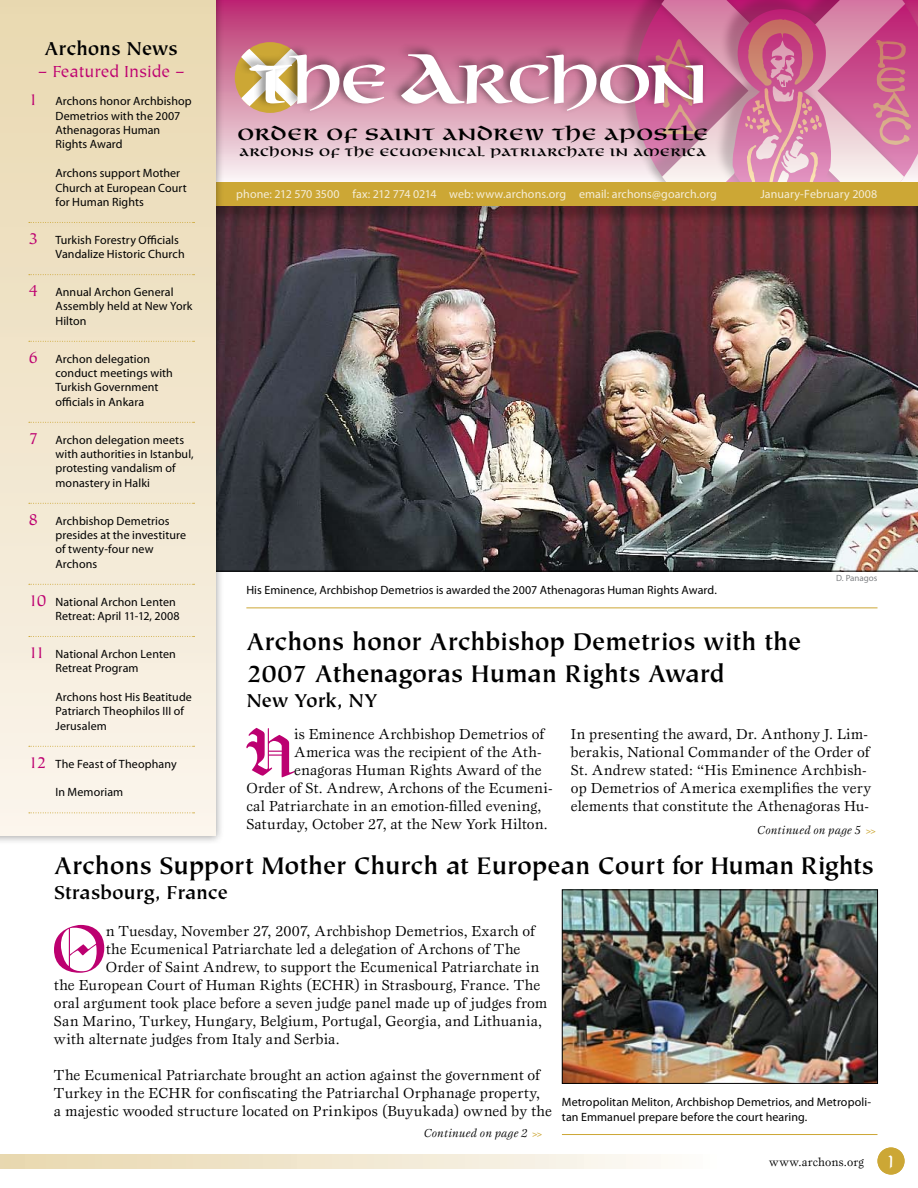
<style>
.page{position:relative;width:918px;height:1188px;background:#fff}
.page>*{position:absolute;margin:0;border:0;box-sizing:border-box;transform-origin:0 0}
.t1{font:81.9px "Omnia";letter-spacing:-.06em;color:#fff}
.t2{font:63.75px "Goudy Text";color:#bc0070}
.t3{font:700 27px/32.4px "Tiepolo";letter-spacing:-.015em;color:#000}
.t4{font:24.75px "Omnia";color:#000}
.t5{font:700 21px "Tiepolo";letter-spacing:-.015em;color:#000}
.t6{font:18px "Tiepolo";color:#bd0070}
.t7{font:16.5px "Omnia";letter-spacing:.005em;color:#000}
.t8{font:15px/18px "Esprit";letter-spacing:.005em;color:#000}
.t9{font:12px/14.4px "Myriad Pro";letter-spacing:.005em;color:#000}
.t10{font:12px "Myriad Pro";letter-spacing:.005em;color:#f5edd7}
.t11{font:italic 12px "Esprit";letter-spacing:.015em;color:#000}
.t12{font:12px "Esprit";letter-spacing:.01em;color:#000}
.t13{font:9px "Myriad Pro";color:#808285}
.s1{font-family:"Tiepolo";font-size:18px;color:#bd0070}
.s2{font-size:106.05px}
.s3{font-size:9px;color:#cca735}
.s4{font-family:"Goudy Text";font-size:21px;color:#fff}
</style>
<div class="page">
<div style="left:0;top:0;width:918px;height:185px;background:linear-gradient(to bottom,#b82d65,#f8f9f0)"></div>
<svg style="left:635px;top:0;width:283px;height:182px;background:#ce6c9e"></svg>
<div style="left:642px;top:0;width:266px;height:215px;background:#000;opacity:.45"></div>
<svg style="left:661px;top:0;width:244px;height:182px;background:#da91b2"></svg>
<div style="left:714px;top:0;width:121px;height:237px;background:#000;opacity:.45"></div>
<div style="left:738px;top:9px;width:88px;height:88px;background:#bd2376;border-radius:50%"></div>
<svg style="left:733px;top:19px;width:98px;height:163px;background:#d787a5"></svg>
<svg style="left:656px;top:39px;width:42px;height:3px"></svg>
<svg style="left:873px;top:40px;width:38px;height:105px;background:#ce6a8d"></svg>
<hr style="left:562px;top:1134px;width:316px;height:1px;background:#cca735">
<img style="left:564px;top:892px;width:312px;height:190px">
<div style="left:562px;top:890px;width:316px;height:194px;border:1px solid #000"></div>
<img style="left:231px;top:230px;width:687px;height:342px">
<hr style="left:246px;top:608px;width:632px;height:1px;background:#cca735">
<div style="left:0;top:184px;width:918px;height:46px;background:#000;opacity:.25"></div>
<div style="left:0;top:182px;width:918px;height:23px;background:#cca735"></div>
<div style="left:237px;top:42px;width:585px;height:106px;background:#000;opacity:.45"></div>
<svg style="left:0;top:1154px;width:880px;height:14px"></svg>
<div style="left:878px;top:1148px;width:27px;height:27px;background:#cca735;border-radius:50%"></div>
<div style="left:0;top:0;width:231px;height:851px;background:#000;opacity:.35"></div>
<div style="left:0;top:0;width:216px;height:836px;background:linear-gradient(to bottom,#e9d8b0,#faf5ec)"></div>
<svg style="left:29px;top:222px;width:166px;height:1px"></svg>
<svg style="left:29px;top:274px;width:166px;height:1px"></svg>
<svg style="left:29px;top:341px;width:166px;height:1px"></svg>
<svg style="left:29px;top:422px;width:166px;height:1px"></svg>
<svg style="left:29px;top:503px;width:166px;height:1px"></svg>
<svg style="left:29px;top:584px;width:166px;height:1px"></svg>
<svg style="left:29px;top:636px;width:166px;height:1px"></svg>
<svg style="left:29px;top:746px;width:166px;height:1px"></svg>
<svg style="left:29px;top:813px;width:166px;height:1px"></svg>
<h3 class="t5" style="left:44px;top:37px;width:135px">Archons News</h3>
<p class="t6" style="left:38px;top:62px;width:149px">– Featured Inside –</p>
<p class="t9" style="left:56px;top:94px;width:138px;text-indent:-27px"><span class="s1">1</span> Archons honor Archbishop<br>Demetrios with the 2007<br>Athenagoras Human<br>Rights Award</p>
<p class="t9" style="left:56px;top:166px;width:133px">Archons support Mother<br>Church at European Court for Human Rights</p>
<p class="t9" style="left:56px;top:232px;width:131px;text-indent:-27px"><span class="s1">3</span> Turkish Forestry Officials<br>Vandalize Historic Church</p>
<p class="t9" style="left:56px;top:284px;width:139px;text-indent:-27px"><span class="s1">4</span> Annual Archon General<br>Assembly held at New York<br>Hilton</p>
<p class="t9" style="left:56px;top:351px;width:119px;text-indent:-27px"><span class="s1">6</span> Archon delegation conduct meetings with<br>Turkish Government officials in Ankara</p>
<p class="t9" style="left:56px;top:432px;width:140px;text-indent:-27px"><span class="s1">7</span> Archon delegation meets with authorities in Istanbul, protesting vandalism of monastery in Halki</p>
<p class="t9" style="left:56px;top:513px;width:132px;text-indent:-27px"><span class="s1">8</span> Archbishop Demetrios presides at the investiture of twenty-four new<br>Archons</p>
<p class="t9" style="left:55px;top:594px;width:126px;text-indent:-27px"><span class="s1">10</span> National Archon Lenten<br>Retreat: April 11-12, 2008</p>
<p class="t9" style="left:56px;top:646px;width:122px;text-indent:-27px"><span class="s1">11</span> National Archon Lenten<br>Retreat Program</p>
<p class="t9" style="left:56px;top:689px;width:138px">Archons host His Beatitude<br>Patriarch Theophilos III of<br>Jerusalem</p>
<p class="t9" style="left:28px;top:756px;width:150px"><span class="s1">12</span> The Feast of Theophany</p>
<p class="t9" style="left:56px;top:785px;width:69px">In Memoriam</p>
<h1 class="t1" style="left:250px;top:50px;width:462px">The <span class="s2">A</span>rchon</h1>
<h3 class="t4" style="left:237px;top:124px;width:472px">Order of Saint Andrew the Apostle</h3>
<p class="t7" style="left:239px;top:146px;width:468px">Archons of the Ecumenical Patriarchate in America</p>
<p class="t10" style="left:236px;top:187px;width:482px">phone: 212 570 3500 fax: 212 774 0214 web: www.archons.org email: archons@goarch.org</p>
<p class="t10" style="left:760px;top:187px;width:119px">January-February 2008</p>
<p class="t9" style="left:246px;top:583px;width:472px">His Eminence, Archbishop Demetrios is awarded the 2007 Athenagoras Human Rights Award.</p>
<h3 class="t3" style="left:246px;top:626px;width:556px">Archons honor Archbishop Demetrios with the<br>2007 Athenagoras Human Rights Award</h3>
<h3 class="t5" style="left:246px;top:689px;width:133px">New York, NY</h3>
<p class="t13" style="left:836px;top:573px;width:43px">D. Panagos</p>
<h2 class="t2" style="left:243px;top:716px;width:52px">H</h2>
<p class="t8" style="left:294px;top:725px;width:252px">is Eminence Archbishop Demetrios of</p>
<p class="t8" style="left:294px;top:743px;width:249px">America was the recipient of the Ath-</p>
<p class="t8" style="left:294px;top:761px;width:249px">enagoras Human Rights Award of the</p>
<p class="t8" style="left:246px;top:779px;width:308px">Order of St. Andrew, Archons of the Ecumeni-</p>
<p class="t8" style="left:246px;top:797px;width:297px">cal Patriarchate in an emotion-filled evening,</p>
<p class="t8" style="left:246px;top:815px;width:303px">Saturday, October 27, at the New York Hilton.</p>
<p class="t8" style="left:571px;top:725px;width:302px">In presenting the award, Dr. Anthony J. Lim&shy;berakis, National Commander of the Order of St. Andrew stated: “His Eminence Archbish&shy;op Demetrios of America exemplifies the very elements that constitute the Athenagoras Hu-</p>
<p class="t11" style="left:757px;top:823px;width:122px">Continued on page 5 <span class="s3">&gt;&gt;</span></p>
<h3 class="t3" style="left:54px;top:850px;width:821px">Archons Support Mother Church at European Court for Human Rights</h3>
<h3 class="t5" style="left:54px;top:881px;width:176px">Strasbourg, France</h3>
<h2 class="t2" style="left:50px;top:913px;width:57px">O</h2>
<p class="t8" style="left:106px;top:922px;width:431px">n Tuesday, November 27, 2007, Archbishop Demetrios, Exarch of</p>
<p class="t8" style="left:106px;top:940px;width:416px">the Ecumenical Patriarchate led a delegation of Archons of The</p>
<p class="t8" style="left:106px;top:958px;width:435px">Order of Saint Andrew, to support the Ecumenical Patriarchate in</p>
<p class="t8" style="left:54px;top:976px;width:488px">the European Court of Human Rights (ECHR) in Strasbourg, France. The</p>
<p class="t8" style="left:54px;top:994px;width:495px">oral argument took place before a seven judge panel made up of judges from</p>
<p class="t8" style="left:54px;top:1012px;width:490px">San Marino, Turkey, Hungary, Belgium, Portugal, Georgia, and Lithuania,</p>
<p class="t8" style="left:54px;top:1030px;width:287px">with alternate judges from Italy and Serbia.</p>
<p class="t8" style="left:54px;top:1066px;width:499px">The Ecumenical Patriarchate brought an action against the government of<br>Turkey in the ECHR for confiscating the Patriarchal Orphanage property,<br>a majestic wooded structure located on Prinkipos (Buyukada) owned by the</p>
<p class="t11" style="left:424px;top:1126px;width:122px">Continued on page 2 <span class="s3">&gt;&gt;</span></p>
<p class="t9" style="left:562px;top:1095px;width:311px">Metropolitan Meliton, Archbishop Demetrios, and Metropoli&shy;tan Emmanuel prepare before the court hearing.</p>
<p class="t12" style="left:769px;top:1154px;width:130px">www.archons.org <span class="s4">#1</span></p>
</div>
